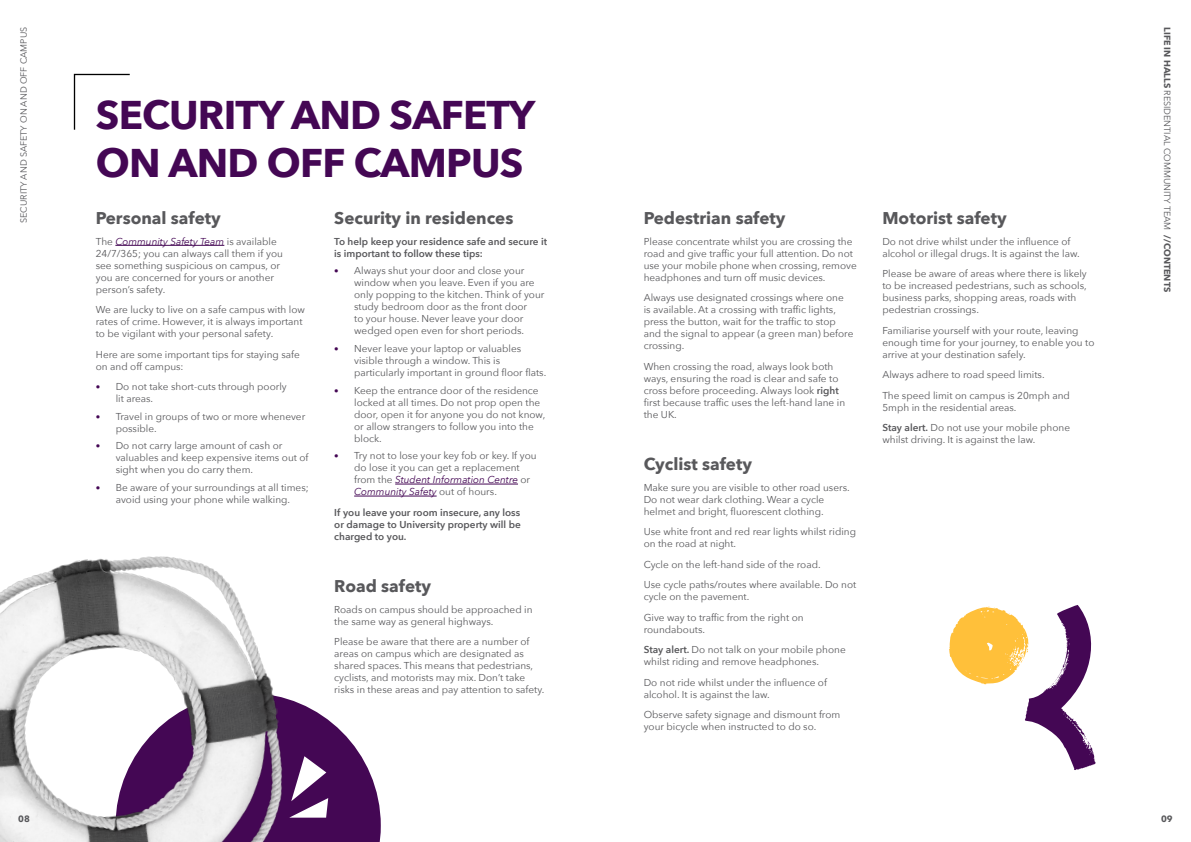
<style>
.page{position:relative;width:1191px;height:842px;background:#fff}
.page>*{position:absolute;margin:0;border:0;box-sizing:border-box;transform-origin:0 0}
.t1{font:700 40px/48px "Avenir Next";letter-spacing:-.02em;color:#440754}
.t2{font:700 17px "Avenir Next";color:#58585b}
.t3{font:10px/12px "Avenir Next";color:#58585b}
.t4{font:600 10px/12px "Avenir Next";color:#58585b}
.t5{font:9px "Avenir Next";color:#58585b}
.t6{font:700 9px "Avenir Next";color:#58585b}
.s1{font-style:italic;color:#440754}
.s2{font-size:9px;color:#440754}
.s3{font-weight:600}
.s4{font-weight:700}
</style>
<div class="page">
<hr style="left:115px;top:245px;width:109px;height:1px;background:#440754">
<hr style="left:395px;top:484px;width:123px;height:1px;background:#440754">
<hr style="left:354px;top:496px;width:82px;height:1px;background:#440754">
<svg style="left:73px;top:73px;width:57px;height:57px"></svg>
<img style="left:0;top:556px;width:273px;height:286px">
<svg style="left:116px;top:693px;width:265px;height:149px"></svg>
<svg style="left:949px;top:605px;width:147px;height:165px"></svg>
<p class="t5" style="left:16px;top:223px;width:197px;rotate:-90deg">SECURITY AND SAFETY ON AND OFF CAMPUS</p>
<h1 class="t1" style="left:96px;top:91px;width:441px">SECURITY AND SAFETY<br>ON AND OFF CAMPUS</h1>
<h2 class="t2" style="left:96px;top:203px;width:127px">Personal safety</h2>
<p class="t3" style="left:96px;top:235px;width:189px">The <span class="s1">Community Safety Team</span> is available 24/7/365; you can always call them if you see something suspicious on campus, or you are concerned for yours or another person’s safety.</p>
<p class="t3" style="left:96px;top:303px;width:211px">We are lucky to live on a safe campus with low rates of crime. However, it is always important to be vigilant with your personal safety.</p>
<p class="t3" style="left:96px;top:348px;width:205px">Here are some important tips for staying safe on and off campus:</p>
<p class="t3" style="left:116px;top:380px;width:173px;text-indent:-20px"><span class="s2">•</span> Do not take short-cuts through poorly lit areas.</p>
<p class="t3" style="left:116px;top:410px;width:191px;text-indent:-20px"><span class="s2">•</span> Travel in groups of two or more whenever possible.</p>
<p class="t3" style="left:116px;top:440px;width:194px;text-indent:-20px"><span class="s2">•</span> Do not carry large amount of cash or valuables and keep expensive items out of sight when you do carry them.</p>
<p class="t3" style="left:96px;top:481px;width:214px;text-align:center"><span class="s2">•</span> Be aware of your surroundings at all times; avoid using your phone while walking.</p>
<h2 class="t2" style="left:334px;top:203px;width:181px">Security in residences</h2>
<p class="t4" style="left:334px;top:235px;width:214px">To help keep your residence safe and secure it is important to follow these tips:</p>
<p class="t3" style="left:354px;top:264px;width:192px;text-indent:-20px"><span class="s2">•</span> Always shut your door and close your window when you leave. Even if you are only popping to the kitchen. Think of your study bedroom door as the front door<br>to your house. Never leave your door wedged open even for short periods.</p>
<p class="t3" style="left:354px;top:342px;width:194px;text-indent:-20px"><span class="s2">•</span> Never leave your laptop or valuables visible through a window. This is particularly important in ground floor flats.</p>
<p class="t3" style="left:354px;top:384px;width:193px;text-indent:-20px"><span class="s2">•</span> Keep the entrance door of the residence locked at all times. Do not prop open the door, open it for anyone you do not know, or allow strangers to follow you into the block.</p>
<p class="t3" style="left:354px;top:449px;width:184px;text-indent:-20px"><span class="s2">•</span> Try not to lose your key fob or key. If you do lose it you can get a replacement from the <span class="s1">Student Information Centre</span> or <span class="s1">Community Safety</span> out of hours.</p>
<p class="t4" style="left:334px;top:506px;width:188px;text-align:justify">If you leave your room insecure, any loss or damage to University property will be charged to you.</p>
<h2 class="t2" style="left:334px;top:571px;width:98px">Road safety</h2>
<p class="t3" style="left:334px;top:603px;width:200px">Roads on campus should be approached in the same way as general highways.</p>
<p class="t3" style="left:334px;top:635px;width:212px">Please be aware that there are a number of areas on campus which are designated as shared spaces. This means that pedestrians, cyclists, and motorists may mix. Don’t take risks in these areas and pay attention to safety.</p>
<h2 class="t2" style="left:643px;top:203px;width:143px">Pedestrian safety</h2>
<p class="t3" style="left:643px;top:235px;width:215px">Please concentrate whilst you are crossing the road and give traffic your full attention. Do not use your mobile phone when crossing, remove headphones and turn off music devices.</p>
<p class="t3" style="left:643px;top:291px;width:211px">Always use designated crossings where one<br>is available. At a crossing with traffic lights, press the button, wait for the traffic to stop and the signal to appear (a green man) before crossing.</p>
<p class="t3" style="left:643px;top:360px;width:203px">When crossing the road, always look both ways, ensuring the road is clear and safe to cross before proceeding. Always look <span class="s3">right </span>first because traffic uses the left-hand lane in the UK.</p>
<h2 class="t2" style="left:643px;top:449px;width:110px">Cyclist safety</h2>
<p class="t3" style="left:643px;top:481px;width:207px">Make sure you are visible to other road users.<br>Do not wear dark clothing. Wear a cycle helmet and bright, fluorescent clothing.</p>
<p class="t3" style="left:643px;top:525px;width:214px">Use white front and red rear lights whilst riding on the road at night.</p>
<p class="t3" style="left:643px;top:553px;width:214px;line-height:20.5px">Cycle on the left-hand side of the road.<br>Use cycle paths/routes where available. Do not</p>
<p class="t3" style="left:643px;top:586px;width:161px;line-height:20.5px">cycle on the pavement.<br>Give way to traffic from the right on</p>
<p class="t3" style="left:643px;top:618px;width:203px;line-height:20.5px">roundabouts.<br><span class="s3">Stay alert.</span> Do not talk on your mobile phone</p>
<p class="t3" style="left:643px;top:651px;width:185px;line-height:20.5px">whilst riding and remove headphones.<br>Do not ride whilst under the influence of</p>
<p class="t3" style="left:643px;top:683px;width:198px;line-height:20.5px">alcohol. It is against the law.<br>Observe safety signage and dismount from</p>
<p class="t3" style="left:643px;top:720px;width:174px">your bicycle when instructed to do so.</p>
<h2 class="t2" style="left:882px;top:203px;width:126px">Motorist safety</h2>
<p class="t3" style="left:882px;top:235px;width:199px">Do not drive whilst under the influence of alcohol or illegal drugs. It is against the law.</p>
<p class="t3" style="left:882px;top:267px;width:206px">Please be aware of areas where there is likely to be increased pedestrians, such as schools, business parks, shopping areas, roads with pedestrian crossings.</p>
<p class="t3" style="left:882px;top:324px;width:214px">Familiarise yourself with your route, leaving enough time for your journey, to enable you to arrive at your destination safely.</p>
<p class="t3" style="left:882px;top:364px;width:189px;line-height:20.5px">Always adhere to road speed limits.<br>The speed limit on campus is 20mph and</p>
<p class="t3" style="left:882px;top:396px;width:189px;line-height:20.5px">5mph in the residential areas.<br><span class="s3">Stay alert.</span> Do not use your mobile phone</p>
<p class="t3" style="left:882px;top:433px;width:155px">whilst driving. It is against the law.</p>
<p class="t5" style="left:1174px;top:27px;width:205px;rotate:90deg"><span class="s4">LIFE IN HALLS</span> RESIDENTIAL COMMUNITY TEAM</p>
<p class="t6" style="left:1175px;top:235px;width:58px;rotate:90deg">//CONTENTS</p>
<p class="t6" style="left:18px;top:811px;width:13px">08</p>
<p class="t6" style="left:1161px;top:811px;width:13px">09</p>
</div>
